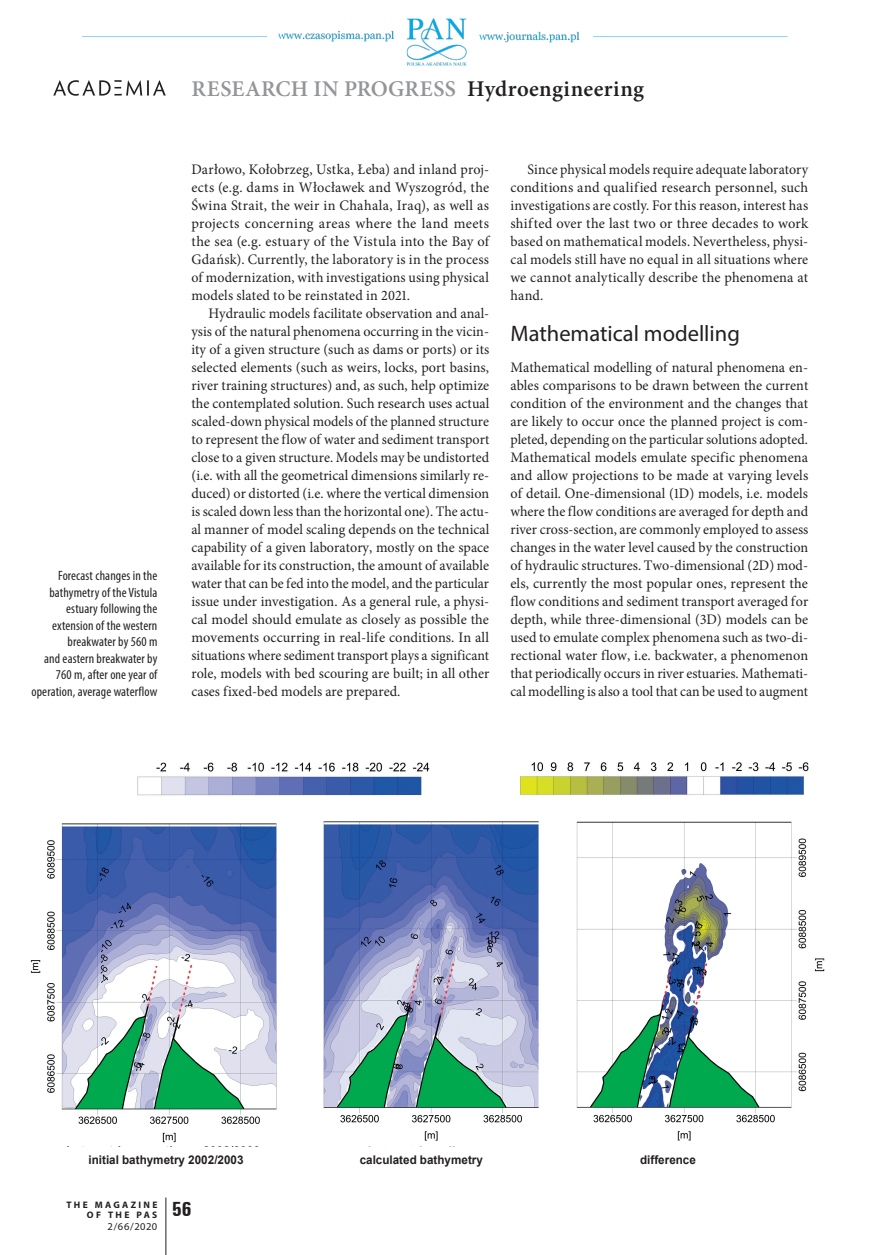
<style>
.page{position:relative;width:872px;height:1255px;background:#fff}
.page>*{position:absolute;margin:0;border:0;box-sizing:border-box;transform-origin:0 0}
.t1{font:600 22.5px "Minion Pro";letter-spacing:.015em;color:#939598}
.t2{font:22.5px "Myriad Pro";color:#231f20}
.t3{font:700 condensed 21px "Unitus TEE";color:#231f20}
.t4{font:14.55px/18px "Minion Pro";letter-spacing:.005em;color:#231f20;text-align:justify}
.t5{font:14.55px/18px "Minion Pro";letter-spacing:.005em;color:#231f20;text-align:justify;scale:.96 1}
.t6{font:condensed 13.5px/16.5px "Myriad Pro";letter-spacing:.01em;color:#231f20;text-align:right}
.t7{font:700 12px "Arial";color:#231f20}
.t8{font:10.5px "Myriad Pro";color:#231f20}
.t9{font:700 9.45px/10.5px "Myriad Pro";letter-spacing:.245em;color:#231f20;text-align:right}
.s1{color:#231f20}
</style>
<div class="page">
<img style="left:82px;top:18px;width:706px;height:48px">
<hr style="left:166px;top:1197px;width:1px;height:57px;background:#231f20">
<img style="left:30px;top:821px;width:795px;height:322px">
<img style="left:137px;top:762px;width:671px;height:34px">
<svg style="left:53px;top:80px;width:113px;height:16px"></svg>
<p class="t6" style="left:31px;top:567px;width:127px">Forecast changes in the bathymetry of the Vistula estuary following the extension of the western breakwater by 560 m<br>and eastern breakwater by<br>760 m, after one year of operation, average waterflow</p>
<h1 class="t1" style="left:191px;top:73px;width:454px">RESEARCH IN PROGRESS <span class="s1">Hydroengineering</span></h1>
<p class="t4" style="left:191px;top:160px;width:299px">Darłowo, Kołobrzeg, Ustka, Łeba) and inland proj&shy;ects (e.g. dams in Włocławek and Wyszogród, the Świna Strait, the weir in Chahala, Iraq), as well as projects concerning areas where the land meets the sea (e.g. estuary of the Vistula into the Bay of Gdańsk). Currently, the laboratory is in the process of modernization, with investigations using physical models slated to be reinstated in 2021.</p>
<p class="t4" style="left:191px;top:304px;width:299px;text-indent:17px">Hydraulic models facilitate observation and anal&shy;ysis of the natural phenomena occurring in the vicin&shy;ity of a given structure (such as dams or ports) or its selected elements (such as weirs, locks, port basins, river training structures) and, as such, help optimize the contemplated solution. Such research uses actual scaled-down physical models of the planned structure to represent the flow of water and sediment transport close to a given structure. Models may be undistorted (i.e. with all the geometrical dimensions similarly re&shy;duced) or distorted (i.e. where the vertical dimension is scaled down less than the horizontal one). The actu&shy;al manner of model scaling depends on the technical capability of a given laboratory, mostly on the space available for its construction, the amount of available water that can be fed into the model, and the particular issue under investigation. As a general rule, a physi&shy;cal model should emulate as closely as possible the movements occurring in real-life conditions. In all situations where sediment transport plays a significant role, models with bed scouring are built; in all other cases fixed-bed models are prepared.</p>
<p class="t5" style="left:510px;top:160px;width:312px;text-indent:17px">Since physical models require adequate laboratory conditions and qualified research personnel, such investigations are costly. For this reason, interest has shifted over the last two or three decades to work based on mathematical models. Nevertheless, physi&shy;cal models still have no equal in all situations where we cannot analytically describe the phenomena at hand.</p>
<h1 class="t2" style="left:510px;top:319px;width:231px">Mathematical modelling</h1>
<p class="t4" style="left:510px;top:358px;width:299px">Mathematical modelling of natural phenomena en&shy;ables comparisons to be drawn between the current condition of the environment and the changes that are likely to occur once the planned project is com&shy;pleted, depending on the particular solutions adopted.<br>Mathematical models emulate specific phenomena and allow projections to be made at varying levels of detail. One-dimensional (1D) models, i.e. models where the flow conditions are averaged for depth and river cross-section, are commonly employed to assess changes in the water level caused by the construction of hydraulic structures. Two-dimensional (2D) mod&shy;els, currently the most popular ones, represent the flow conditions and sediment transport averaged for depth, while three-dimensional (3D) models can be used to emulate complex phenomena such as two-di&shy;rectional water flow, i.e. backwater, a phenomenon that periodically occurs in river estuaries. Mathemati&shy;cal modelling is also a tool that can be used to augment</p>
<p class="t7" style="left:88px;top:1151px;width:157px">initial bathymetry 2002/2003</p>
<p class="t7" style="left:360px;top:1151px;width:125px">calculated bathymetry</p>
<p class="t7" style="left:640px;top:1151px;width:57px">difference</p>
<p class="t9" style="left:67px;top:1198px;width:92px">THE MAGAZINE<br>OF THE PAS</p>
<p class="t8" style="left:107px;top:1220px;width:51px">2/66/2020</p>
<h2 class="t3" style="left:172px;top:1196px;width:21px">56</h2>
</div>
